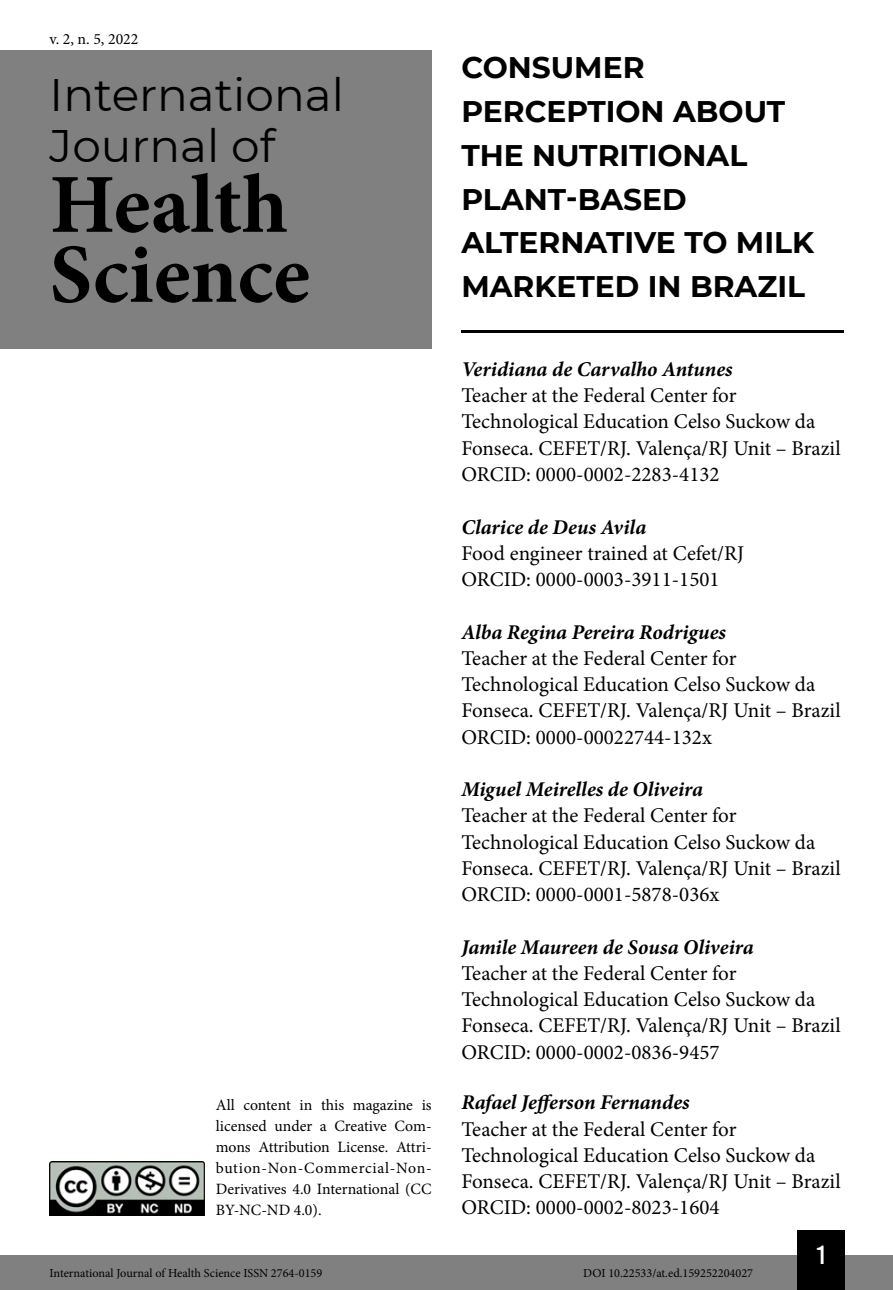
<style>
.page{position:relative;width:893px;height:1290px;background:#fff}
.page>*{position:absolute;margin:0;border:0;box-sizing:border-box;transform-origin:0 0}
.t1{font:700 84px/70px "Minion Pro";color:#000}
.t2{font:45.5px/50.8px "Montserrat";color:#000}
.Título_Artigo{font:700 29.75px/43.8px "Montserrat";color:#000}
.t3{font:26.25px "Bebas Kai";color:#fff}
.Infos_autor{font:21px/26.2px "Minion Pro";color:#000}
.Autor{font:italic 700 21px "Minion Pro";color:#000}
.t4{font:15.75px/21px "Minion Pro";color:#000;text-align:justify}
.t5{font:12.25px "Minion Pro";color:#000}
</style>
<div class="page">
<div style="left:0;top:1255px;width:893px;height:35px;background:#808080"></div>
<div style="left:797px;top:1230px;width:48px;height:60px;background:#000"></div>
<img style="left:50px;top:1161px;width:154px;height:54px">
<div style="left:0;top:50px;width:432px;height:298px;background:#808080"></div>
<hr style="left:461px;top:330px;width:382px;height:2px;background:#000">
<p class="t4" style="left:50px;top:28px;width:90px">v. 2, n. 5, 2022</p>
<h2 class="t2" style="left:50px;top:68px;width:296px">International<br>Journal of</h2>
<h1 class="t1" style="left:50px;top:169px;width:262px">Health<br>Science</h1>
<p class="t4" style="left:216px;top:1095px;width:217px">All content in this magazine is licensed under a Creative Com&shy;mons Attribution License. Attri&shy;bution-Non-Commercial-Non-Derivatives 4.0 International (CC BY-NC-ND 4.0).</p>
<p class="Título_Artigo" style="left:461px;top:44px;width:354px">CONSUMER<br>PERCEPTION ABOUT<br>THE NUTRITIONAL<br>PLANT-BASED<br>ALTERNATIVE TO MILK<br>MARKETED IN BRAZIL</p>
<p class="Autor" style="left:461px;top:354px;width:273px">Veridiana de Carvalho Antunes</p>
<p class="Infos_autor" style="left:461px;top:382px;width:381px">Teacher at the Federal Center for<br>Technological Education Celso Suckow da<br>Fonseca. CEFET/RJ. Valença/RJ Unit – Brazil</p>
<p class="Infos_autor" style="left:461px;top:461px;width:260px">ORCID: 0000-0002-2283-4132</p>
<p class="Autor" style="left:461px;top:512px;width:186px">Clarice de Deus Avila</p>
<p class="Infos_autor" style="left:461px;top:540px;width:284px">Food engineer trained at Cefet/RJ</p>
<p class="Infos_autor" style="left:461px;top:566px;width:260px">ORCID: 0000-0003-3911-1501</p>
<p class="Autor" style="left:461px;top:617px;width:266px">Alba Regina Pereira Rodrigues</p>
<p class="Infos_autor" style="left:461px;top:645px;width:381px">Teacher at the Federal Center for<br>Technological Education Celso Suckow da<br>Fonseca. CEFET/RJ. Valença/RJ Unit – Brazil</p>
<p class="Infos_autor" style="left:461px;top:724px;width:252px">ORCID: 0000-00022744-132x</p>
<p class="Autor" style="left:461px;top:774px;width:243px">Miguel Meirelles de Oliveira</p>
<p class="Infos_autor" style="left:461px;top:802px;width:381px">Teacher at the Federal Center for<br>Technological Education Celso Suckow da<br>Fonseca. CEFET/RJ. Valença/RJ Unit – Brazil</p>
<p class="Infos_autor" style="left:461px;top:881px;width:260px">ORCID: 0000-0001-5878-036x</p>
<p class="Autor" style="left:461px;top:932px;width:294px">Jamile Maureen de Sousa Oliveira</p>
<p class="Infos_autor" style="left:461px;top:960px;width:381px">Teacher at the Federal Center for<br>Technological Education Celso Suckow da<br>Fonseca. CEFET/RJ. Valença/RJ Unit – Brazil</p>
<p class="Infos_autor" style="left:461px;top:1039px;width:260px">ORCID: 0000-0002-0836-9457</p>
<p class="Autor" style="left:461px;top:1087px;width:230px">Rafael Jefferson Fernandes</p>
<p class="Infos_autor" style="left:461px;top:1116px;width:381px">Teacher at the Federal Center for<br>Technological Education Celso Suckow da<br>Fonseca. CEFET/RJ. Valença/RJ Unit – Brazil</p>
<p class="Infos_autor" style="left:461px;top:1194px;width:260px">ORCID: 0000-0002-8023-1604</p>
<p class="t3" style="left:817px;top:1241px;width:10px">1</p>
<p class="t5" style="left:50px;top:1265px;width:274px">International Journal of Health Science ISSN 2764-0159</p>
<p class="t5" style="left:583px;top:1265px;width:171px">DOI 10.22533/at.ed.159252204027</p>
</div>
